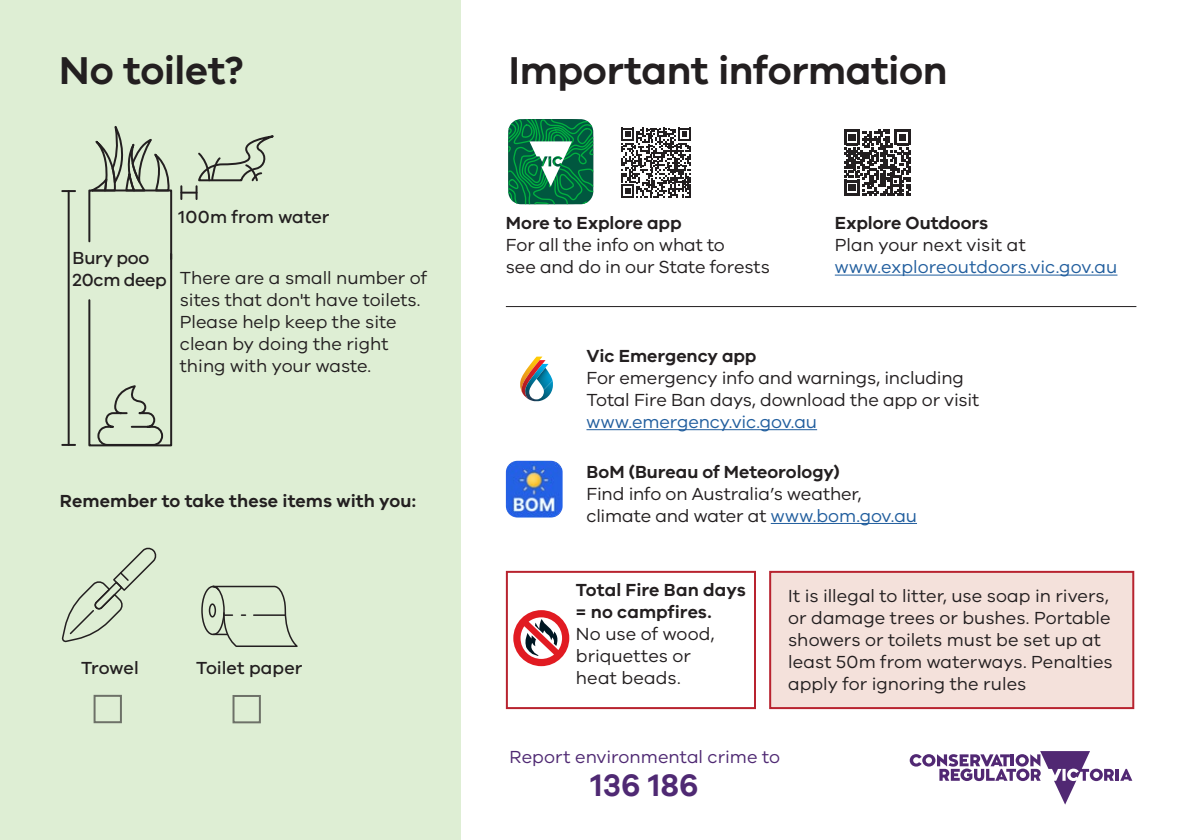
<style>
.page{position:relative;width:1191px;height:840px;background:#fff}
.page>*{position:absolute;margin:0;border:0;box-sizing:border-box;transform-origin:0 0}
.t1{font:600 40px "VIC";letter-spacing:-.01em;color:#231f20}
.t2{font:600 32px "VIC";letter-spacing:.005em;color:#4f2973}
.t3{font:18px/22px "VIC";color:#231f20}
.t4{font:600 18px/22px "VIC";color:#231f20}
.t5{font:18px "VIC";color:#215e9e}
.t6{font:500 18px/22px "VIC";color:#231f20}
.t7{font:18px "VIC";color:#4f2973}
.s1{color:#215e9e}
</style>
<div class="page">
<div style="left:0;top:0;width:460px;height:839px;background:#deeed4"></div>
<div style="left:770px;top:571px;width:363px;height:136px;background:#f4e1db"></div>
<div style="left:769px;top:570px;width:365px;height:138px;border:2px solid #b8232f"></div>
<svg style="left:508px;top:119px;width:85px;height:85px;background:#228358"></svg>
<svg style="left:844px;top:129px;width:66px;height:67px"></svg>
<svg style="left:88px;top:127px;width:85px;height:320px"></svg>
<svg style="left:180px;top:135px;width:94px;height:64px"></svg>
<hr style="left:68px;top:191px;width:2px;height:253px;background:#231f20">
<svg style="left:62px;top:443px;width:13px;height:2px"></svg>
<svg style="left:62px;top:190px;width:13px;height:2px"></svg>
<svg style="left:201px;top:585px;width:97px;height:62px"></svg>
<hr style="left:254px;top:614px;width:31px;height:1px;background:#231f20">
<svg style="left:62px;top:547px;width:95px;height:96px"></svg>
<svg style="left:909px;top:751px;width:223px;height:53px"></svg>
<hr style="left:835px;top:274px;width:282px;height:1px;background:#215e9e">
<hr style="left:586px;top:429px;width:231px;height:1px;background:#215e9e">
<hr style="left:770px;top:522px;width:147px;height:1px;background:#215e9e">
<img style="left:506px;top:460px;width:56px;height:57px">
<svg style="left:520px;top:356px;width:33px;height:45px"></svg>
<img style="left:536px;top:367px;width:16px;height:22px">
<hr style="left:506px;top:306px;width:630px;height:1px;background:#231f20">
<svg style="left:621px;top:127px;width:70px;height:70px"></svg>
<div style="left:506px;top:570px;width:250px;height:138px;border:2px solid #b8232f"></div>
<svg style="left:513px;top:610px;width:56px;height:55px"></svg>
<h1 class="t1" style="left:59px;top:46px;width:187px">No toilet?</h1>
<p class="t6" style="left:73px;top:246px;width:96px">Bury poo<br>20cm deep</p>
<p class="t6" style="left:179px;top:205px;width:152px">100m from water</p>
<p class="t3" style="left:180px;top:266px;width:249px">There are a small number of sites that don't have toilets.<br>Please help keep the site clean by doing the right thing with your waste.</p>
<p class="t4" style="left:60px;top:489px;width:357px">Remember to take these items with you:</p>
<p class="t6" style="left:81px;top:656px;width:59px">Trowel</p>
<p class="t6" style="left:196px;top:656px;width:108px">Toilet paper</p>
<h1 class="t1" style="left:509px;top:46px;width:440px">Important information</h1>
<p class="t4" style="left:506px;top:211px;width:177px">More to Explore app</p>
<p class="t3" style="left:506px;top:233px;width:265px">For all the info on what to<br>see and do in our State forests</p>
<p class="t4" style="left:835px;top:211px;width:155px">Explore Outdoors</p>
<p class="t3" style="left:835px;top:233px;width:192px">Plan your next visit at</p>
<p class="t5" style="left:835px;top:256px;width:284px">www.exploreoutdoors.vic.gov.au</p>
<p class="t4" style="left:586px;top:344px;width:171px">Vic Emergency app</p>
<p class="t3" style="left:586px;top:366px;width:394px">For emergency info and warnings, including<br>Total Fire Ban days, download the app or visit</p>
<p class="t5" style="left:586px;top:411px;width:232px">www.emergency.vic.gov.au</p>
<p class="t4" style="left:586px;top:459px;width:255px">BoM (Bureau of Meteorology)</p>
<p class="t3" style="left:586px;top:481px;width:332px">Find info on Australia’s weather, climate and water at <span class="s1">www.bom.gov.au</span></p>
<p class="t4" style="left:576px;top:578px;width:171px">Total Fire Ban days = no campfires.</p>
<p class="t3" style="left:576px;top:622px;width:140px">No use of wood, briquettes or heat beads.</p>
<p class="t3" style="left:788px;top:584px;width:326px">It is illegal to litter, use soap in rivers, or damage trees or bushes. Portable showers or toilets must be set up at least 50m from waterways. Penalties apply for ignoring the rules</p>
<p class="t7" style="left:509px;top:745px;width:272px">Report environmental crime to</p>
<h2 class="t2" style="left:591px;top:765px;width:109px">136 186</h2>
</div>
